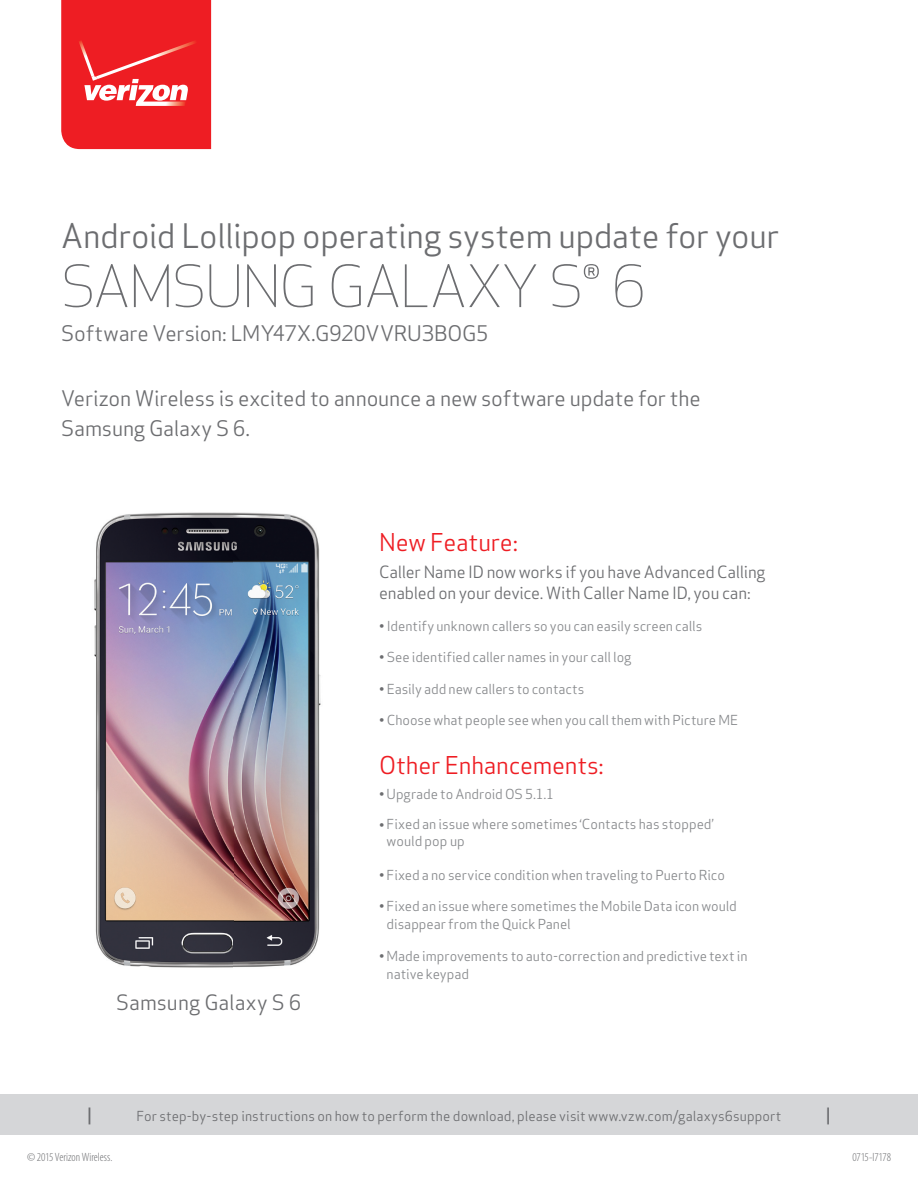
<style>
.page{position:relative;width:918px;height:1188px;background:#fff}
.page>*{position:absolute;margin:0;border:0;box-sizing:border-box;transform-origin:0 0}
.t1{font:300 57px "Apex Sans";letter-spacing:-.015em;color:#6c6d70}
.t2{font:33px "Apex Sans";letter-spacing:-.015em;color:#6c6d70}
.t3{font:24px "Apex Sans";letter-spacing:-.01em;color:#ee1d23}
.t4{font:21px/30px "Apex Sans";letter-spacing:-.01em;color:#6c6d70}
.t5{font:20.7px "Apex Sans";color:#6c6d70}
.t6{font:16.5px/21px "Apex Sans";letter-spacing:-.015em;color:#6c6d70}
.t7{font:500 16.5px "Apex Sans";color:#6c6d70}
.t8{font:13.5px/18px "Apex Sans";letter-spacing:-.005em;color:#87898c}
.t9{font:13.5px "Apex Sans";letter-spacing:.005em;color:#6c6d70}
.t10{font:300 condensed 12px "Myriad Pro";letter-spacing:-.005em;color:#6c6d70}
.s1{color:#6c6d70}
</style>
<div class="page">
<img style="left:94px;top:512px;width:227px;height:456px">
<svg style="left:61px;top:0;width:150px;height:149px;background:#ef3035"></svg>
<div style="left:0;top:1095px;width:918px;height:40px;background:#d5d6d8"></div>
<h2 class="t2" style="left:61px;top:209px;width:720px">Android Lollipop operating system update for your</h2>
<h1 class="t1" style="left:61px;top:250px;width:586px">SAMSUNG GALAXY S® 6</h1>
<h3 class="t4" style="left:61px;top:316px;width:429px">Software Version: LMY47X.G920VVRU3BOG5</h3>
<h3 class="t4" style="left:61px;top:381px;width:641px">Verizon Wireless is excited to announce a new software update for the<br>Samsung Galaxy S 6.</h3>
<h3 class="t5" style="left:116px;top:986px;width:187px">Samsung Galaxy S 6</h3>
<h3 class="t3" style="left:379px;top:522px;width:140px">New Feature:</h3>
<p class="t6" style="left:379px;top:560px;width:388px">Caller Name ID now works if you have Advanced Calling enabled on your device. With Caller Name ID, you can:</p>
<p class="t8" style="left:379px;top:616px;width:325px"><span class="s1">•</span> Identify unknown callers so you can easily screen calls</p>
<p class="t8" style="left:379px;top:647px;width:254px"><span class="s1">•</span> See identified caller names in your call log</p>
<p class="t8" style="left:379px;top:679px;width:207px"><span class="s1">•</span> Easily add new callers to contacts</p>
<p class="t8" style="left:379px;top:710px;width:360px"><span class="s1">•</span> Choose what people see when you call them with Picture ME</p>
<h3 class="t3" style="left:379px;top:745px;width:226px">Other Enhancements:</h3>
<p class="t8" style="left:379px;top:783px;width:177px"><span class="s1">•</span> Upgrade to Android OS 5.1.1</p>
<p class="t8" style="left:387px;top:815px;width:329px;line-height:17.1px;text-indent:-8px"><span class="s1">•</span> Fixed an issue where sometimes ‘Contacts has stopped’ would pop up</p>
<p class="t8" style="left:379px;top:864px;width:347px"><span class="s1">•</span> Fixed a no service condition when traveling to Puerto Rico</p>
<p class="t8" style="left:387px;top:896px;width:352px;text-indent:-8px"><span class="s1">•</span> Fixed an issue where sometimes the Mobile Data icon would disappear from the Quick Panel</p>
<p class="t8" style="left:387px;top:945px;width:362px;text-indent:-8px"><span class="s1">•</span> Made improvements to auto-correction and predictive text in native keypad</p>
<p class="t7" style="left:87px;top:1100px;width:6px">|</p>
<p class="t9" style="left:136px;top:1105px;width:647px">For step-by-step instructions on how to perform the download, please visit www.vzw.com/galaxys6support</p>
<p class="t7" style="left:826px;top:1100px;width:6px">|</p>
<p class="t10" style="left:27px;top:1150px;width:87px">© 2015 Verizon Wireless.</p>
<p class="t10" style="left:852px;top:1150px;width:40px">0715-I7178</p>
</div>
